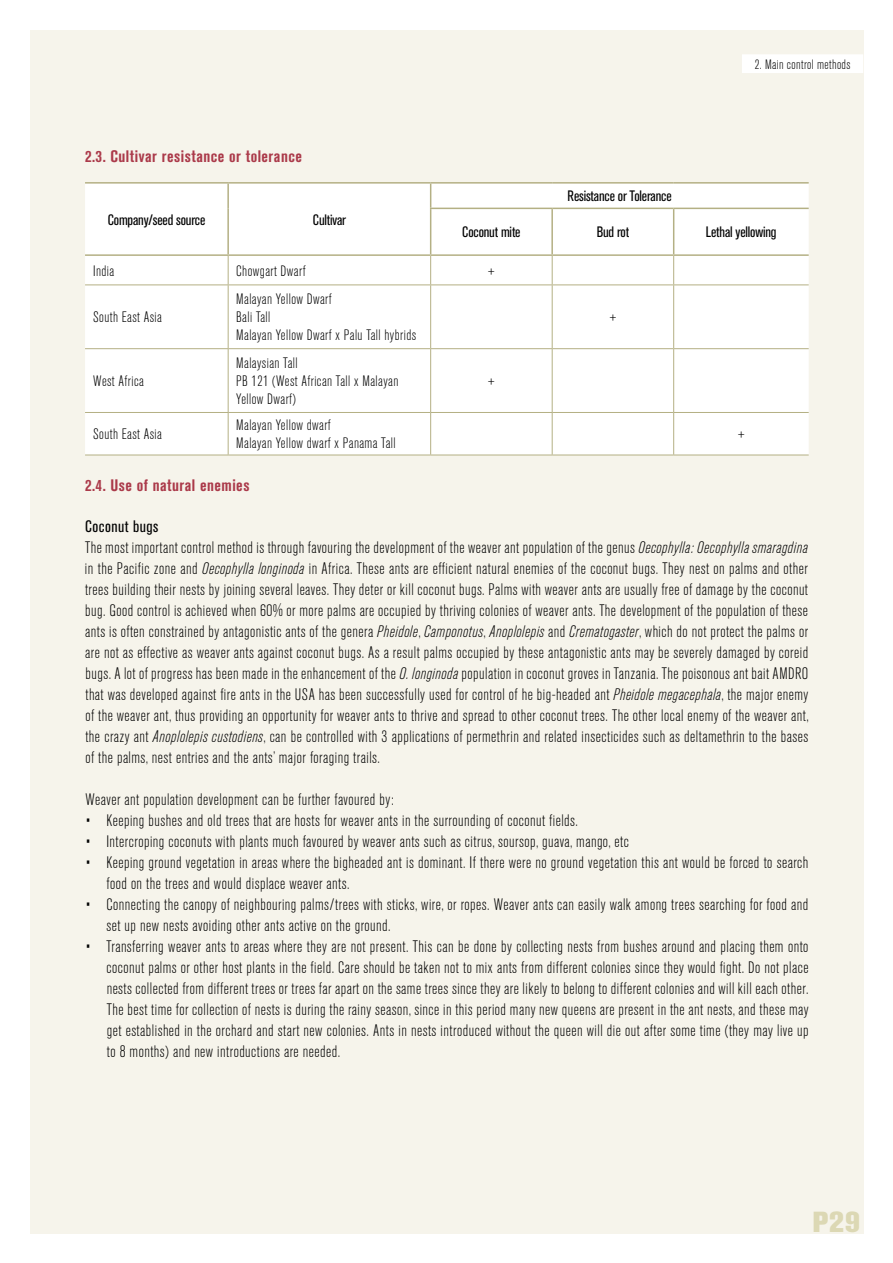
<style>
.page{position:relative;width:893px;height:1263px;background:#fff}
.page>*{position:absolute;margin:0;border:0;box-sizing:border-box;transform-origin:0 0}
.t1{font:800 28.8px "Akzidenz Grotesk BQ";color:#dcd8b4}
.t2{font:300 condensed 16.5px/21px "Akzidenz Grotesk BQ";letter-spacing:.03em;color:#000}
.t3{font:700 condensed 16.5px "Akzidenz Grotesk BQ";letter-spacing:.03em;color:#ab3a4a}
.t4{font:300 condensed 15px/18px "Akzidenz Grotesk BQ";letter-spacing:.03em;color:#000}
.t5{font:condensed 15px "Akzidenz Grotesk BQ";letter-spacing:-.01em;color:#000}
.t6{font:300 condensed 13.5px "Akzidenz Grotesk BQ";letter-spacing:.03em;color:#000}
.s1{font-weight:400}
.s2{font-style:italic}
</style>
<div class="page">
<div style="left:30px;top:30px;width:833px;height:1203px;background:#f6f4eb"></div>
<div style="left:742px;top:54px;width:121px;height:19px;background:#fff"></div>
<div style="left:85px;top:184px;width:724px;height:271px;background:#fff"></div>
<hr style="left:85px;top:182px;width:143px;height:2px;background:#b4b084">
<hr style="left:228px;top:182px;width:203px;height:2px;background:#b4b084">
<hr style="left:227px;top:184px;width:2px;height:24px;background:#b4b084">
<hr style="left:227px;top:208px;width:2px;height:46px;background:#b4b084">
<hr style="left:431px;top:182px;width:121px;height:2px;background:#b4b084">
<svg style="left:430px;top:184px;width:1px;height:24px"></svg>
<hr style="left:552px;top:182px;width:122px;height:2px;background:#b4b084">
<hr style="left:674px;top:182px;width:135px;height:2px;background:#b4b084">
<hr style="left:430px;top:208px;width:122px;height:1px;background:#b4b084">
<hr style="left:430px;top:209px;width:1px;height:45px;background:#b4b084">
<hr style="left:552px;top:208px;width:122px;height:1px;background:#b4b084">
<hr style="left:551px;top:209px;width:2px;height:45px;background:#b4b084">
<hr style="left:674px;top:208px;width:135px;height:1px;background:#b4b084">
<hr style="left:673px;top:209px;width:1px;height:45px;background:#b4b084">
<hr style="left:85px;top:254px;width:143px;height:2px;background:#b4b084">
<hr style="left:228px;top:254px;width:203px;height:2px;background:#b4b084">
<hr style="left:431px;top:254px;width:121px;height:2px;background:#b4b084">
<hr style="left:552px;top:254px;width:122px;height:2px;background:#b4b084">
<hr style="left:674px;top:254px;width:135px;height:2px;background:#b4b084">
<svg style="left:228px;top:256px;width:1px;height:28px"></svg>
<svg style="left:430px;top:256px;width:1px;height:28px"></svg>
<svg style="left:552px;top:256px;width:1px;height:28px"></svg>
<svg style="left:673px;top:256px;width:1px;height:28px"></svg>
<hr style="left:85px;top:284px;width:143px;height:1px;background:#b4b084">
<hr style="left:228px;top:284px;width:203px;height:1px;background:#b4b084">
<hr style="left:228px;top:285px;width:1px;height:63px;background:#b4b084">
<hr style="left:431px;top:284px;width:121px;height:1px;background:#b4b084">
<hr style="left:430px;top:285px;width:1px;height:63px;background:#b4b084">
<hr style="left:552px;top:284px;width:122px;height:1px;background:#b4b084">
<hr style="left:552px;top:285px;width:1px;height:63px;background:#b4b084">
<hr style="left:674px;top:284px;width:135px;height:1px;background:#b4b084">
<hr style="left:673px;top:285px;width:1px;height:63px;background:#b4b084">
<hr style="left:85px;top:348px;width:143px;height:1px;background:#b4b084">
<hr style="left:228px;top:348px;width:203px;height:1px;background:#b4b084">
<hr style="left:228px;top:349px;width:1px;height:63px;background:#b4b084">
<hr style="left:431px;top:348px;width:121px;height:1px;background:#b4b084">
<hr style="left:430px;top:349px;width:1px;height:63px;background:#b4b084">
<hr style="left:552px;top:348px;width:122px;height:1px;background:#b4b084">
<hr style="left:552px;top:349px;width:1px;height:63px;background:#b4b084">
<hr style="left:674px;top:348px;width:135px;height:1px;background:#b4b084">
<hr style="left:673px;top:349px;width:1px;height:63px;background:#b4b084">
<hr style="left:85px;top:412px;width:143px;height:1px;background:#b4b084">
<hr style="left:228px;top:412px;width:203px;height:1px;background:#b4b084">
<hr style="left:228px;top:413px;width:1px;height:42px;background:#b4b084">
<hr style="left:431px;top:412px;width:121px;height:1px;background:#b4b084">
<hr style="left:430px;top:413px;width:1px;height:42px;background:#b4b084">
<hr style="left:552px;top:412px;width:122px;height:1px;background:#b4b084">
<hr style="left:552px;top:413px;width:1px;height:42px;background:#b4b084">
<hr style="left:674px;top:412px;width:135px;height:1px;background:#b4b084">
<hr style="left:673px;top:413px;width:1px;height:42px;background:#b4b084">
<hr style="left:85px;top:455px;width:143px;height:1px;background:#b4b084">
<hr style="left:228px;top:455px;width:203px;height:1px;background:#b4b084">
<hr style="left:431px;top:455px;width:121px;height:1px;background:#b4b084">
<hr style="left:552px;top:455px;width:122px;height:1px;background:#b4b084">
<hr style="left:674px;top:455px;width:135px;height:1px;background:#b4b084">
<p class="t3" style="left:85px;top:147px;width:218px">2.3. Cultivar resistance or tolerance</p>
<p class="t5" style="left:108px;top:211px;width:99px">Company/seed source</p>
<p class="t5" style="left:313px;top:211px;width:35px">Cultivar</p>
<p class="t5" style="left:568px;top:188px;width:106px">Resistance or Tolerance</p>
<p class="t6" style="left:755px;top:57px;width:97px">2. Main control methods</p>
<p class="t5" style="left:462px;top:224px;width:60px">Coconut mite</p>
<p class="t5" style="left:597px;top:224px;width:34px">Bud rot</p>
<p class="t5" style="left:706px;top:224px;width:72px">Lethal yellowing</p>
<p class="t4" style="left:93px;top:262px;width:23px">India</p>
<p class="t4" style="left:236px;top:262px;width:71px">Chowgart Dwarf</p>
<p class="t4" style="left:487px;top:262px;width:10px">+</p>
<p class="t4" style="left:93px;top:309px;width:70px">South East Asia</p>
<p class="t4" style="left:236px;top:291px;width:181px">Malayan Yellow Dwarf<br>Bali Tall<br>Malayan Yellow Dwarf x Palu Tall hybrids</p>
<p class="t4" style="left:93px;top:372px;width:52px">West Africa</p>
<p class="t4" style="left:236px;top:354px;width:164px">Malaysian Tall<br>PB 121 (West African Tall x Malayan<br>Yellow Dwarf)</p>
<p class="t4" style="left:93px;top:426px;width:70px">South East Asia</p>
<p class="t4" style="left:236px;top:417px;width:161px">Malayan Yellow dwarf<br>Malayan Yellow dwarf x Panama Tall</p>
<p class="t4" style="left:487px;top:372px;width:10px">+</p>
<p class="t4" style="left:609px;top:309px;width:10px">+</p>
<p class="t4" style="left:737px;top:426px;width:10px">+</p>
<p class="t3" style="left:85px;top:476px;width:166px">2.4. Use of natural enemies</p>
<p class="t2" style="left:85px;top:516px;width:725px"><span class="s1">Coconut bugs<br></span>The most important control method is through favouring the development of the weaver ant population of the genus <span class="s2">Oecophylla: Oecophylla smaragdina </span>in the Pacific zone and <span class="s2">Oecophylla longinoda</span> in Africa. These ants are efficient natural enemies of the coconut bugs. They nest on palms and other trees building their nests by joining several leaves. They deter or kill coconut bugs. Palms with weaver ants are usually free of damage by the coconut bug. Good control is achieved when 60% or more palms are occupied by thriving colonies of weaver ants. The development of the population of these ants is often constrained by antagonistic ants of the genera <span class="s2">Pheidole</span>, <span class="s2">Camponotus</span>, <span class="s2">Anoplolepis</span> and <span class="s2">Crematogaster</span>, which do not protect the palms or are not as effective as weaver ants against coconut bugs. As a result palms occupied by these antagonistic ants may be severely damaged by coreid bugs. A lot of progress has been made in the enhancement of the <span class="s2">O. longinoda</span> population in coconut groves in Tanzania. The poisonous ant bait AMDRO that was developed against fire ants in the USA has been successfully used for control of he big-headed ant <span class="s2">Pheidole megacephala</span>, the major enemy of the weaver ant, thus providing an opportunity for weaver ants to thrive and spread to other coconut trees. The other local enemy of the weaver ant, the crazy ant <span class="s2">Anoplolepis custodiens</span>, can be controlled with 3 applications of permethrin and related insecticides such as deltamethrin to the bases of the palms, nest entries and the ants’ major foraging trails.</p>
<p class="t2" style="left:85px;top:789px;width:310px">Weaver ant population development can be further favoured by:</p>
<p class="t2" style="left:85px;top:810px;width:494px">• Keeping bushes and old trees that are hosts for weaver ants in the surrounding of coconut fields.</p>
<p class="t2" style="left:85px;top:831px;width:545px">• Intercroping coconuts with plants much favoured by weaver ants such as citrus, soursop, guava, mango, etc</p>
<p class="t2" style="left:107px;top:852px;width:703px;text-indent:-21px">• Keeping ground vegetation in areas where the bigheaded ant is dominant. If there were no ground vegetation this ant would be forced to search food on the trees and would displace weaver ants.</p>
<p class="t2" style="left:106px;top:894px;width:703px;text-indent:-21px">• Connecting the canopy of neighbouring palms/trees with sticks, wire, or ropes. Weaver ants can easily walk among trees searching for food and set up new nests avoiding other ants active on the ground.</p>
<p class="t2" style="left:107px;top:937px;width:704px;text-align:justify;text-indent:-21px">• Transferring weaver ants to areas where they are not present. This can be done by collecting nests from bushes around and placing them onto coconut palms or other host plants in the field. Care should be taken not to mix ants from different colonies since they would fight. Do not place nests collected from different trees or trees far apart on the same trees since they are likely to belong to different colonies and will kill each other.<br>The best time for collection of nests is during the rainy season, since in this period many new queens are present in the ant nests, and these may get established in the orchard and start new colonies. Ants in nests introduced without the queen will die out after some time (they may live up to 8 months) and new introductions are needed.</p>
<h1 class="t1" style="left:813px;top:1205px;width:49px">P29</h1>
</div>
